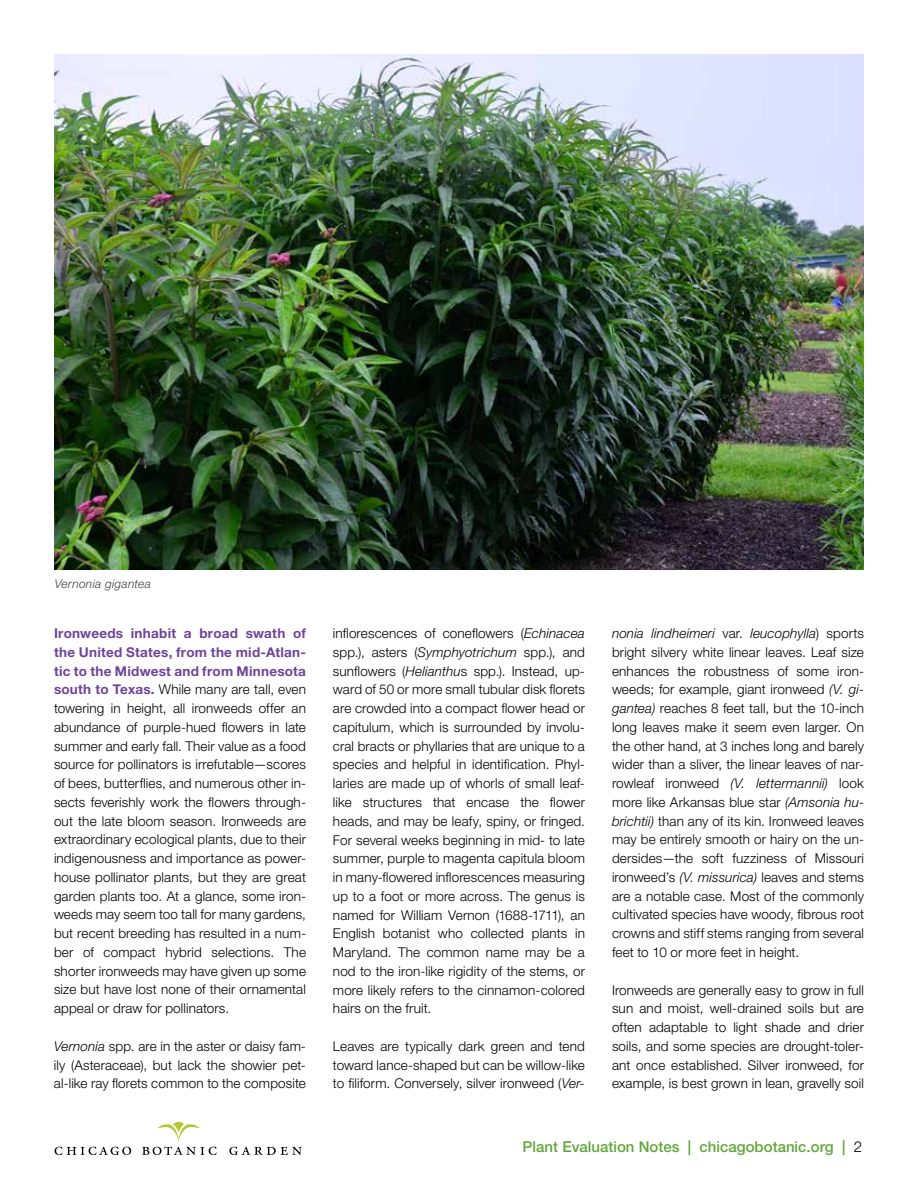
<style>
.page{position:relative;width:918px;height:1188px;background:#fff}
.page>*{position:absolute;margin:0;border:0;box-sizing:border-box;transform-origin:0 0}
.t1{font:500 15px "Helvetica Neue LT Std";color:#61a73a}
.t2{font:300 13.5px/18.8px "Helvetica Neue LT Std";letter-spacing:.01em;color:#000;text-align:justify}
.t3{font:italic 300 12px "Helvetica Neue LT Std";letter-spacing:.025em;color:#404042}
.s1{font-weight:700;color:#6f439a}
.s2{font-style:italic}
.s3{font-weight:300;color:#000}
</style>
<div class="page">
<svg style="left:55px;top:1147px;width:76px;height:8px"></svg>
<svg style="left:142px;top:1147px;width:75px;height:8px"></svg>
<svg style="left:229px;top:1147px;width:73px;height:8px"></svg>
<svg style="left:157px;top:1122px;width:43px;height:19px"></svg>
<img style="left:55px;top:54px;width:809px;height:516px">
<p class="t3" style="left:55px;top:577px;width:98px">Vernonia gigantea</p>
<p class="t2" style="left:54px;top:624px;width:254px"><span class="s1">Ironweeds inhabit a broad swath of the United States, from the mid-Atlan&shy;tic to the Midwest and from Minnesota south to Texas.</span> While many are tall, even towering in height, all ironweeds offer an abundance of purple-hued flowers in late summer and early fall. Their value as a food source for pollinators is irrefutable—scores of bees, butterflies, and numerous other in&shy;sects feverishly work the flowers through&shy;out the late bloom season. Ironweeds are extraordinary ecological plants, due to their indigenousness and importance as power&shy;house pollinator plants, but they are great garden plants too. At a glance, some iron&shy;weeds may seem too tall for many gardens, but recent breeding has resulted in a num&shy;ber of compact hybrid selections. The shorter ironweeds may have given up some size but have lost none of their ornamental appeal or draw for pollinators.</p>
<p class="t2" style="left:54px;top:1036px;width:254px"><span class="s2">Vernonia</span> spp. are in the aster or daisy fam&shy;ily (Asteraceae), but lack the showier pet&shy;al-like ray florets common to the composite</p>
<p class="t2" style="left:333px;top:624px;width:254px">inflorescences of coneflowers (<span class="s2">Echinacea </span>spp.), asters (<span class="s2">Symphyotrichum</span> spp.), and sunflowers (<span class="s2">Helianthu</span>s spp.). Instead, up&shy;ward of 50 or more small tubular disk florets are crowded into a compact flower head or capitulum, which is surrounded by involu&shy;cral bracts or phyllaries that are unique to a species and helpful in identification. Phyl&shy;laries are made up of whorls of small leaf&shy;like structures that encase the flower heads, and may be leafy, spiny, or fringed.<br>For several weeks beginning in mid- to late summer, purple to magenta capitula bloom in many-flowered inflorescences measuring up to a foot or more across. The genus is named for William Vernon (1688-1711), an English botanist who collected plants in Maryland. The common name may be a nod to the iron-like rigidity of the stems, or more likely refers to the cinnamon-colored hairs on the fruit.</p>
<p class="t2" style="left:333px;top:1036px;width:254px">Leaves are typically dark green and tend toward lance-shaped but can be willow-like to filiform. Conversely, silver ironweed (<span class="s2">Ver-</span></p>
<p class="t2" style="left:612px;top:624px;width:254px"><span class="s2">nonia lindheimeri</span> var. <span class="s2">leucophylla</span>) sports bright silvery white linear leaves. Leaf size enhances the robustness of some iron&shy;weeds; for example, giant ironweed <span class="s2">(V. gi&shy;gantea)</span> reaches 8 feet tall, but the 10-inch long leaves make it seem even larger. On the other hand, at 3 inches long and barely wider than a sliver, the linear leaves of nar&shy;rowleaf ironweed <span class="s2">(V. lettermannii)</span> look more like Arkansas blue star <span class="s2">(Amsonia hu&shy;brichtii)</span> than any of its kin. Ironweed leaves may be entirely smooth or hairy on the un&shy;dersides—the soft fuzziness of Missouri ironweed’s <span class="s2">(V. missurica)</span> leaves and stems are a notable case. Most of the commonly cultivated species have woody, fibrous root crowns and stiff stems ranging from several feet to 10 or more feet in height.</p>
<p class="t2" style="left:612px;top:980px;width:254px">Ironweeds are generally easy to grow in full sun and moist, well-drained soils but are often adaptable to light shade and drier soils, and some species are drought-toler&shy;ant once established. Silver ironweed, for example, is best grown in lean, gravelly soil</p>
<p class="t1" style="left:523px;top:1138px;width:341px">Plant Evaluation Notes | chicagobotanic.org | <span class="s3">2</span></p>
</div>
